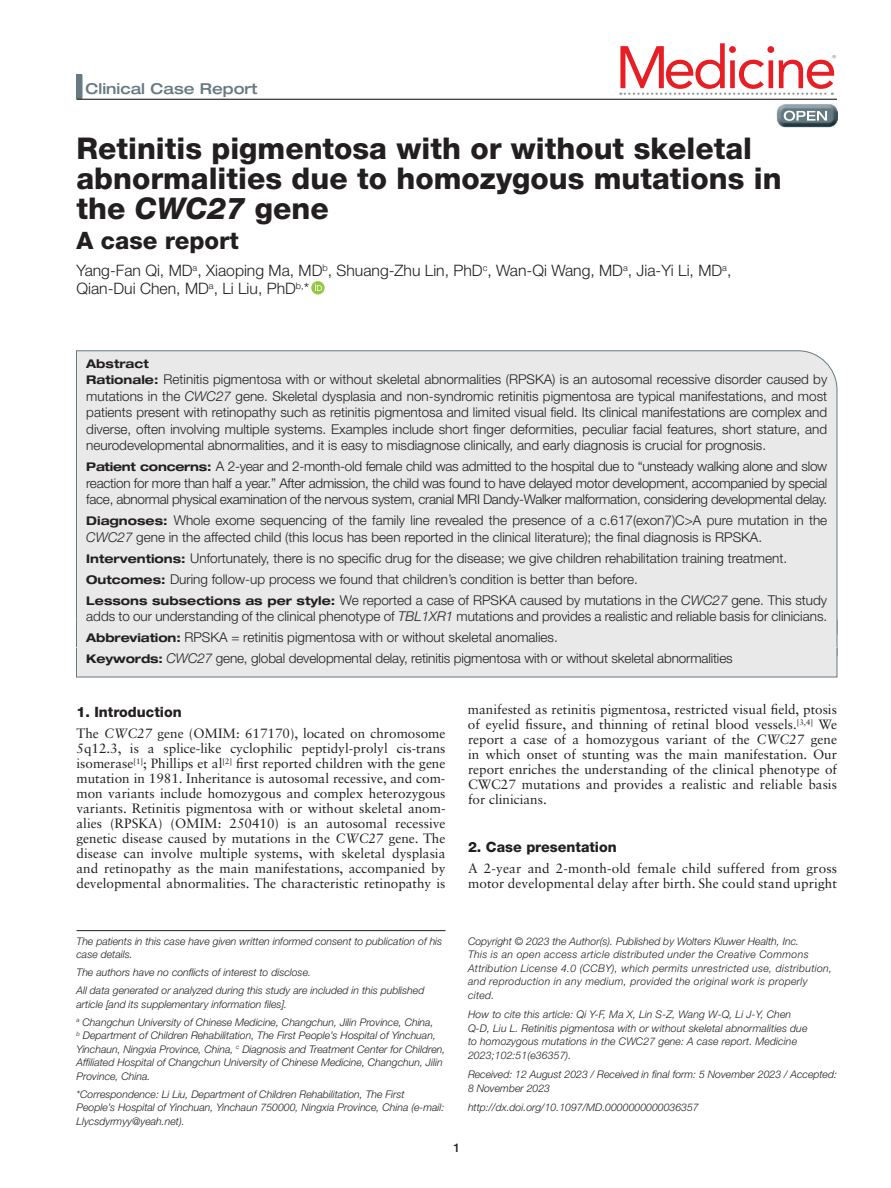
<style>
.page{position:relative;width:891px;height:1188px;background:#fff}
.page>*{position:absolute;margin:0;border:0;box-sizing:border-box;transform-origin:0 0}
.t1{font:59.4px "Avenir";letter-spacing:-.06em;color:#e71e24}
.t2{font:800 30px/30px "Helvetica Neue LT Std";color:#231f20}
.t3{font:800 24px "Helvetica Neue LT Std";color:#231f20}
.t4{font:300 15.75px/18px "Helvetica Neue LT Std";color:#231f20}
.t5{font:500 expanded 15px "Helvetica Neue LT Std";color:#667981}
.t6{font:800 14.25px "Helvetica Neue LT Std";color:#231f20}
.t7{font:300 13.5px/16.5px "Helvetica Neue LT Std";color:#231f20}
.t8{font:13.5px/15px "Sabon LT Std";color:#231f20;text-align:justify}
.t9{font:700 expanded 12px "Helvetica Neue LT Std";color:#231f20}
.t10{font:500 12px "Helvetica Neue LT Std";color:#231f20}
.t11{font:italic 300 10.5px/13.5px "Helvetica Neue LT Std";color:#231f20}
.t12{font:italic 300 10.5px/13.5px "Helvetica Neue LT Std";letter-spacing:.03em;color:#231f20}
.t13{font:500 10.35px "Akzidenz Grotesk BE";color:#909295}
.s1{font-style:italic}
.s2{font-weight:700;font-stretch:expanded;font-size:12px}
</style>
<div class="page">
<div style="left:76px;top:74px;width:6px;height:25px;background:#677981"></div>
<hr style="left:76px;top:99px;width:761px;height:1px;background:#231f20">
<img style="left:776px;top:104px;width:61px;height:24px">
<svg style="left:784px;top:111px;width:43px;height:10px"></svg>
<svg style="left:620px;top:93px;width:213px;height:2px"></svg>
<div style="left:76px;top:350px;width:762px;height:285px;background:#e9e9e9"></div>
<div style="left:76px;top:619px;width:761px;height:38px;background:#e9e9e9"></div>
<div style="left:76px;top:648px;width:761px;height:29px;background:#e9e9e9"></div>
<svg style="left:311px;top:281px;width:14px;height:13px"></svg>
<svg style="left:315px;top:284px;width:7px;height:7px"></svg>
<hr style="left:76px;top:930px;width:370px;height:1px;background:#231f20">
<p class="t5" style="left:86px;top:80px;width:174px">Clinical Case Report</p>
<h1 class="t1" style="left:615px;top:33px;width:223px">Medicine</h1>
<p class="t13" style="left:832px;top:52px;width:6px">®</p>
<h2 class="t2" style="left:76px;top:134px;width:707px">Retinitis pigmentosa with or without skeletal abnormalities due to homozygous mutations in the <span class="s1">CWC27</span> gene</h2>
<h3 class="t3" style="left:76px;top:227px;width:164px">A case report</h3>
<p class="t4" style="left:76px;top:261px;width:656px">Yang-Fan Qi, MD<sup>a</sup>, Xiaoping Ma, MD<sup>b</sup>, Shuang-Zhu Lin, PhD<sup>c</sup>, Wan-Qi Wang, MD<sup>a</sup>, Jia-Yi Li, MD<sup>a</sup>,<br>Qian-Dui Chen, MD<sup>a</sup>, Li Liu, PhD<sup>b,</sup>*</p>
<p class="t9" style="left:86px;top:356px;width:64px">Abstract</p>
<p class="t7" style="left:86px;top:371px;width:743px;text-align:justify"><span class="s2">Rationale:</span> Retinitis pigmentosa with or without skeletal abnormalities (RPSKA) is an autosomal recessive disorder caused by mutations in the <span class="s1">CWC27</span> gene. Skeletal dysplasia and non-syndromic retinitis pigmentosa are typical manifestations, and most patients present with retinopathy such as retinitis pigmentosa and limited visual field. Its clinical manifestations are complex and diverse, often involving multiple systems. Examples include short finger deformities, peculiar facial features, short stature, and neurodevelopmental abnormalities, and it is easy to misdiagnose clinically, and early diagnosis is crucial for prognosis.</p>
<p class="t7" style="left:86px;top:458px;width:743px;text-align:justify"><span class="s2">Patient concerns:</span> A 2-year and 2-month-old female child was admitted to the hospital due to “unsteady walking alone and slow reaction for more than half a year.” After admission, the child was found to have delayed motor development, accompanied by special face, abnormal physical examination of the nervous system, cranial MRI Dandy-Walker malformation, considering developmental delay.</p>
<p class="t7" style="left:86px;top:512px;width:743px"><span class="s2">Diagnoses:</span> Whole exome sequencing of the family line revealed the presence of a c.617(exon7)C&gt;A pure mutation in the<br><span class="s1">CWC27</span> gene in the affected child (this locus has been reported in the clinical literature); the final diagnosis is RPSKA.</p>
<p class="t7" style="left:86px;top:547px;width:742px;line-height:21px"><span class="s2">Interventions:</span> Unfortunately, there is no specific drug for the disease; we give children rehabilitation training treatment.<br><span class="s2">Outcomes:</span> During follow-up process we found that children’s condition is better than before.<br><span class="s2">Lessons subsections as per style:</span> We reported a case of RPSKA caused by mutations in the <span class="s1">CWC27</span> gene. This study</p>
<p class="t7" style="left:86px;top:606px;width:743px;line-height:21px">adds to our understanding of the clinical phenotype of <span class="s1">TBL1XR1</span> mutations and provides a realistic and reliable basis for clinicians.<br><span class="s2">Abbreviation:</span> RPSKA = retinitis pigmentosa with or without skeletal anomalies.<br><span class="s2">Keywords:</span> <span class="s1">CWC27</span> gene, global developmental delay, retinitis pigmentosa with or without skeletal abnormalities</p>
<p class="t6" style="left:76px;top:704px;width:107px">1. Introduction</p>
<p class="t8" style="left:76px;top:726px;width:371px">The <span class="s1">CWC27</span> gene (OMIM: 617170), located on chromosome 5q12.3, is a splice-like cyclophilic peptidyl-prolyl cis-trans isomerase<sup>[1]</sup>; Phillips et al<sup>[2]</sup> first reported children with the gene mutation in 1981. Inheritance is autosomal recessive, and com&shy;mon variants include homozygous and complex heterozygous variants. Retinitis pigmentosa with or without skeletal anom&shy;alies (RPSKA) (OMIM: 250410) is an autosomal recessive genetic disease caused by mutations in the <span class="s1">CWC27</span> gene. The disease can involve multiple systems, with skeletal dysplasia and retinopathy as the main manifestations, accompanied by developmental abnormalities. The characteristic retinopathy is</p>
<p class="t8" style="left:468px;top:702px;width:371px">manifested as retinitis pigmentosa, restricted visual field, ptosis of eyelid fissure, and thinning of retinal blood vessels.<sup>[3,4]</sup> We report a case of a homozygous variant of the <span class="s1">CWC27</span> gene in which onset of stunting was the main manifestation. Our report enriches the understanding of the clinical phenotype of CWC27 mutations and provides a realistic and reliable basis for clinicians.</p>
<p class="t6" style="left:468px;top:839px;width:150px">2. Case presentation</p>
<p class="t8" style="left:468px;top:861px;width:371px">A 2-year and 2-month-old female child suffered from gross motor developmental delay after birth. She could stand upright</p>
<p class="t11" style="left:76px;top:934px;width:367px">The patients in this case have given written informed consent to publication of his case details.</p>
<p class="t11" style="left:76px;top:963px;width:349px;line-height:18px">The authors have no conflicts of interest to disclose.<br>All data generated or analyzed during this study are included in this published</p>
<p class="t11" style="left:76px;top:995px;width:359px;line-height:18px">article [and its supplementary information files].<br><sup>a</sup> Changchun University of Chinese Medicine, Changchun, Jilin Province, China,</p>
<p class="t11" style="left:76px;top:1028px;width:370px"><sup>b</sup> Department of Children Rehabilitation, The First People’s Hospital of Yinchuan, Yinchaun, Ningxia Province, China, <sup>c</sup> Diagnosis and Treatment Center for Children, Affiliated Hospital of Changchun University of Chinese Medicine, Changchun, Jilin Province, China.</p>
<p class="t11" style="left:77px;top:1087px;width:369px">*Correspondence: Li Liu, Department of Children Rehabilitation, The First<br>People’s Hospital of Yinchuan, Yinchaun 750000, Ningxia Province, China (e-mail:<br>Llycsdyrmyy@yeah.net).</p>
<p class="t12" style="left:468px;top:934px;width:366px">Copyright © 2023 the Author(s). Published by Wolters Kluwer Health, Inc.<br>This is an open access article distributed under the Creative Commons Attribution License 4.0 (CCBY), which permits unrestricted use, distribution, and reproduction in any medium, provided the original work is properly cited.</p>
<p class="t11" style="left:468px;top:1007px;width:341px">How to cite this article: Qi Y-F, Ma X, Lin S-Z, Wang W-Q, Li J-Y, Chen Q-D, Liu L. Retinitis pigmentosa with or without skeletal abnormalities due to homozygous mutations in the CWC27 gene: A case report. Medicine 2023;102:51(e36357).</p>
<p class="t11" style="left:468px;top:1067px;width:371px">Received: 12 August 2023 / Received in final form: 5 November 2023 / Accepted:<br>8 November 2023</p>
<p class="t11" style="left:468px;top:1100px;width:232px">http://dx.doi.org/10.1097/MD.0000000000036357</p>
<p class="t10" style="left:453px;top:1140px;width:8px">1</p>
</div>
